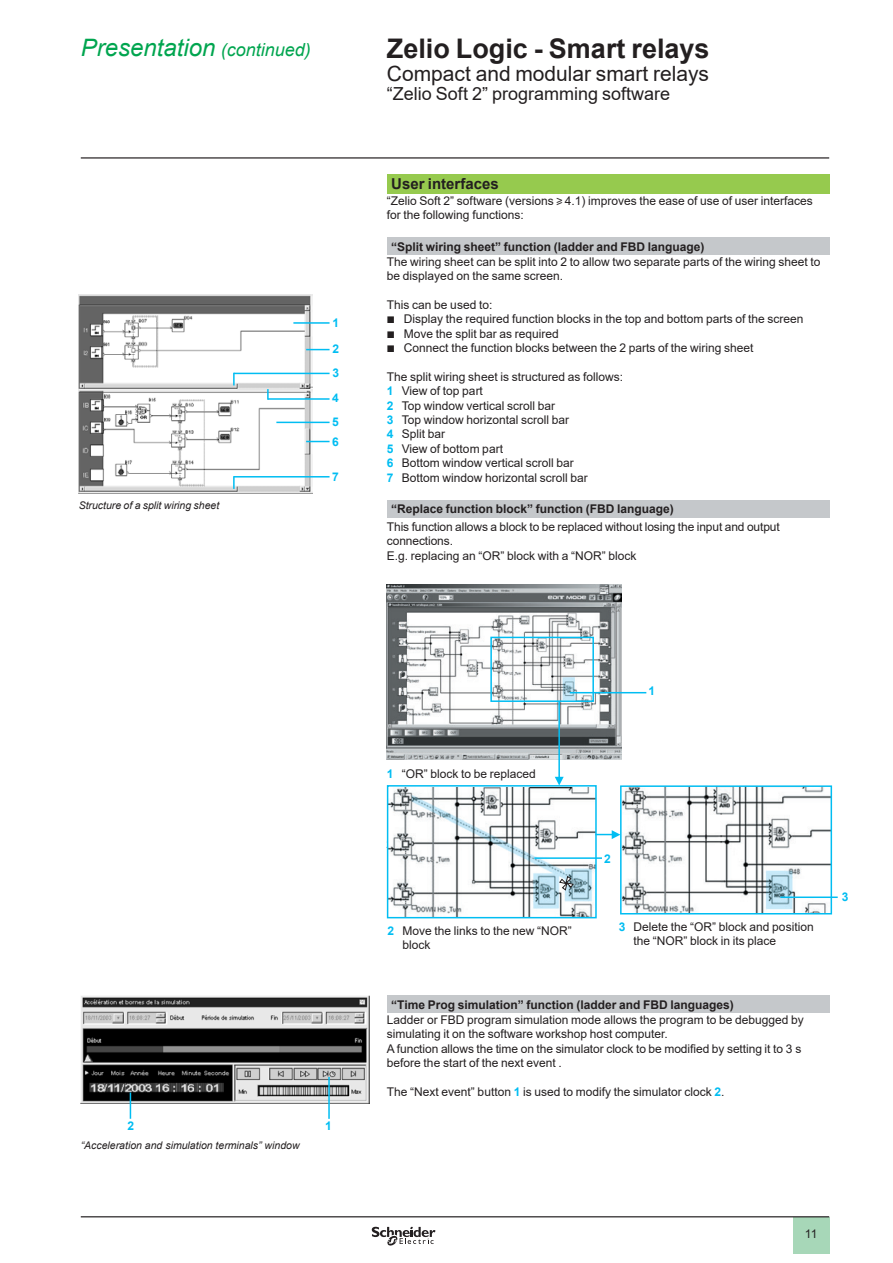
<style>
.page{position:relative;width:893px;height:1263px;background:#fff}
.page>*{position:absolute;margin:0;border:0;box-sizing:border-box;transform-origin:0 0}
._0_TitleLev1{font:700 27px "Arial";color:#231f20}
._0_Topic{font:italic 24px "Arial";color:#00a54f}
._0_TitleLev2{font:21px "Arial";color:#231f20}
._0_TitleLev3{font:18px "Arial";color:#231f20}
._1_Section_2__10{font:700 15px "Arial";color:#231f20}
._1_Text__8{font:12px/14.4px "Arial";color:#231f20}
._1_List_Num__8__2{font:12px "Arial";color:#231f20}
._1_Section_3__8{font:700 12px "Arial";color:#231f20}
._1_List_Num__8__1{font:12px "Arial";color:#231f20}
.t1{font:700 12px/23.9px "Arial";color:#01bdf2}
.t2{font:italic 10.5px "Arial";color:#231f20}
.s1{font-size:18px}
.s2{font-family:"Graph Schneider";font-size:10.5px}
.s3{font-family:"Graph Schneider"}
.s4{font-weight:700;color:#01bdf2}
</style>
<div class="page">
<hr style="left:81px;top:157px;width:748px;height:2px;background:#231f20">
<div style="left:793px;top:1217px;width:36px;height:37px;background:#a7d7b8"></div>
<hr style="left:81px;top:1216px;width:748px;height:1px;background:#231f20">
<svg style="left:372px;top:1226px;width:63px;height:20px"></svg>
<div style="left:387px;top:174px;width:442px;height:20px;background:#96ca4e"></div>
<div style="left:387px;top:238px;width:442px;height:17px;background:#c5c8cb"></div>
<div style="left:387px;top:500px;width:442px;height:17px;background:#c5c8cb"></div>
<div style="left:387px;top:996px;width:442px;height:17px;background:#c5c8cb"></div>
<img style="left:79px;top:295px;width:233px;height:198px">
<hr style="left:293px;top:322px;width:37px;height:2px;background:#01bdf2">
<svg style="left:306px;top:349px;width:24px;height:1px"></svg>
<hr style="left:234px;top:373px;width:96px;height:1px;background:#01bdf2">
<hr style="left:268px;top:398px;width:62px;height:2px;background:#01bdf2">
<svg style="left:267px;top:389px;width:2px;height:11px"></svg>
<svg style="left:233px;top:373px;width:2px;height:12px"></svg>
<hr style="left:276px;top:422px;width:54px;height:1px;background:#01bdf2">
<svg style="left:306px;top:441px;width:24px;height:1px"></svg>
<hr style="left:234px;top:476px;width:96px;height:1px;background:#01bdf2">
<svg style="left:233px;top:476px;width:2px;height:13px"></svg>
<img style="left:387px;top:584px;width:234px;height:176px">
<div style="left:490px;top:637px;width:104px;height:65px;border:2px solid #01bdf2"></div>
<hr style="left:570px;top:692px;width:76px;height:1px;background:#01bdf2">
<hr style="left:558px;top:701px;width:2px;height:79px;background:#01bdf2">
<img style="left:390px;top:788px;width:204px;height:127px">
<svg style="left:559px;top:876px;width:15px;height:15px"></svg>
<div style="left:387px;top:785px;width:210px;height:133px;border:2px solid #01bdf2"></div>
<hr style="left:534px;top:857px;width:68px;height:2px;background:#01bdf2">
<img style="left:623px;top:788px;width:206px;height:123px">
<div style="left:620px;top:785px;width:212px;height:129px;border:2px solid #01bdf2"></div>
<hr style="left:780px;top:896px;width:58px;height:2px;background:#01bdf2">
<img style="left:81px;top:996px;width:289px;height:107px">
<svg style="left:555px;top:777px;width:9px;height:8px"></svg>
<svg style="left:595px;top:830px;width:25px;height:9px"></svg>
<svg style="left:130px;top:1092px;width:1px;height:27px"></svg>
<hr style="left:328px;top:1077px;width:2px;height:42px;background:#01bdf2">
<p class="_0_Topic" style="left:81px;top:32px;width:232px">Presentation <span class="s1">(continued)</span></p>
<p class="t2" style="left:79px;top:499px;width:142px">Structure of a split wiring sheet</p>
<p class="t1" style="left:332px;top:311px;width:8px">1</p>
<p class="t1" style="left:332px;top:337px;width:8px">2<br>3</p>
<p class="t1" style="left:332px;top:386px;width:8px">4<br>5</p>
<p class="t1" style="left:332px;top:430px;width:8px">6</p>
<p class="t1" style="left:332px;top:465px;width:8px">7</p>
<p class="_0_TitleLev1" style="left:387px;top:29px;width:324px">Zelio Logic - Smart relays</p>
<p class="_0_TitleLev2" style="left:387px;top:59px;width:324px">Compact and modular smart relays</p>
<p class="_0_TitleLev3" style="left:387px;top:82px;width:285px">“Zelio Soft 2” programming software</p>
<p class="_1_Section_2__10" style="left:391px;top:173px;width:109px">User interfaces</p>
<p class="_1_Text__8" style="left:387px;top:193px;width:427px">“Zelio Soft 2” software (versions <span class="s2">u</span> 4.1) improves the ease of use of user interfaces for the following functions:</p>
<p class="_1_Section_3__8" style="left:391px;top:238px;width:315px">“Split wiring sheet” function (ladder and FBD language)</p>
<p class="_1_Text__8" style="left:387px;top:254px;width:435px">The wiring sheet can be split into 2 to allow two separate parts of the wiring sheet to be displayed on the same screen.</p>
<p class="_1_Text__8" style="left:387px;top:297px;width:107px">This can be used to:</p>
<p class="_1_Text__8" style="left:387px;top:312px;width:418px"><span class="s3">b</span> Display the required function blocks in the top and bottom parts of the screen</p>
<p class="_1_Text__8" style="left:387px;top:326px;width:173px"><span class="s3">b</span> Move the split bar as required</p>
<p class="_1_Text__8" style="left:387px;top:341px;width:368px"><span class="s3">b</span> Connect the function blocks between the 2 parts of the wiring sheet</p>
<p class="_1_Text__8" style="left:387px;top:369px;width:238px">The split wiring sheet is structured as follows:</p>
<p class="_1_List_Num__8__1" style="left:387px;top:383px;width:98px"><span class="s4">1</span> View of top part</p>
<p class="_1_List_Num__8__2" style="left:387px;top:397px;width:170px"><span class="s4">2</span> Top window vertical scroll bar</p>
<p class="_1_List_Num__8__2" style="left:387px;top:412px;width:184px"><span class="s4">3</span> Top window horizontal scroll bar</p>
<p class="_1_List_Num__8__2" style="left:387px;top:426px;width:60px"><span class="s4">4</span> Split bar</p>
<p class="_1_List_Num__8__2" style="left:387px;top:440px;width:118px"><span class="s4">5</span> View of bottom part</p>
<p class="_1_List_Num__8__2" style="left:387px;top:455px;width:188px"><span class="s4">6</span> Bottom window vertical scroll bar</p>
<p class="_1_List_Num__8__2" style="left:387px;top:469px;width:202px"><span class="s4">7</span> Bottom window horizontal scroll bar</p>
<p class="_1_Section_3__8" style="left:391px;top:500px;width:284px">“Replace function block” function (FBD language)</p>
<p class="_1_Text__8" style="left:387px;top:519px;width:394px">This function allows a block to be replaced without losing the input and output connections.</p>
<p class="_1_Text__8" style="left:387px;top:548px;width:251px">E.g. replacing an “OR” block with a “NOR” block</p>
<p class="t1" style="left:128px;top:1114px;width:8px">2</p>
<p class="t1" style="left:325px;top:1114px;width:8px">1</p>
<p class="t2" style="left:81px;top:1138px;width:220px">“Acceleration and simulation terminals” window</p>
<p class="_1_Text__8" style="left:387px;top:766px;width:150px"><span class="s4">1</span> “OR” block to be replaced</p>
<p class="_1_Text__8" style="left:402px;top:923px;width:171px;text-indent:-15px"><span class="s4">2</span> Move the links to the new “NOR” block</p>
<p class="t1" style="left:648px;top:679px;width:8px">1</p>
<p class="t1" style="left:604px;top:846px;width:8px">2</p>
<p class="_1_Text__8" style="left:634px;top:919px;width:182px;text-indent:-15px"><span class="s4">3</span> Delete the “OR” block and position the “NOR” block in its place</p>
<p class="_1_Section_3__8" style="left:391px;top:996px;width:344px">“Time Prog simulation” function (ladder and FBD languages)</p>
<p class="_1_Text__8" style="left:387px;top:1012px;width:418px">Ladder or FBD program simulation mode allows the program to be debugged by simulating it on the software workshop host computer.</p>
<p class="_1_Text__8" style="left:387px;top:1041px;width:416px">A function allows the time on the simulator clock to be modified by setting it to 3 s before the start of the next event .</p>
<p class="_1_Text__8" style="left:387px;top:1084px;width:339px">The “Next event” button <span class="s4">1</span> is used to modify the simulator clock <span class="s4">2</span>.</p>
<p class="t1" style="left:842px;top:885px;width:8px">3</p>
<p class="_1_Text__8" style="left:805px;top:1226px;width:14px">11</p>
</div>
